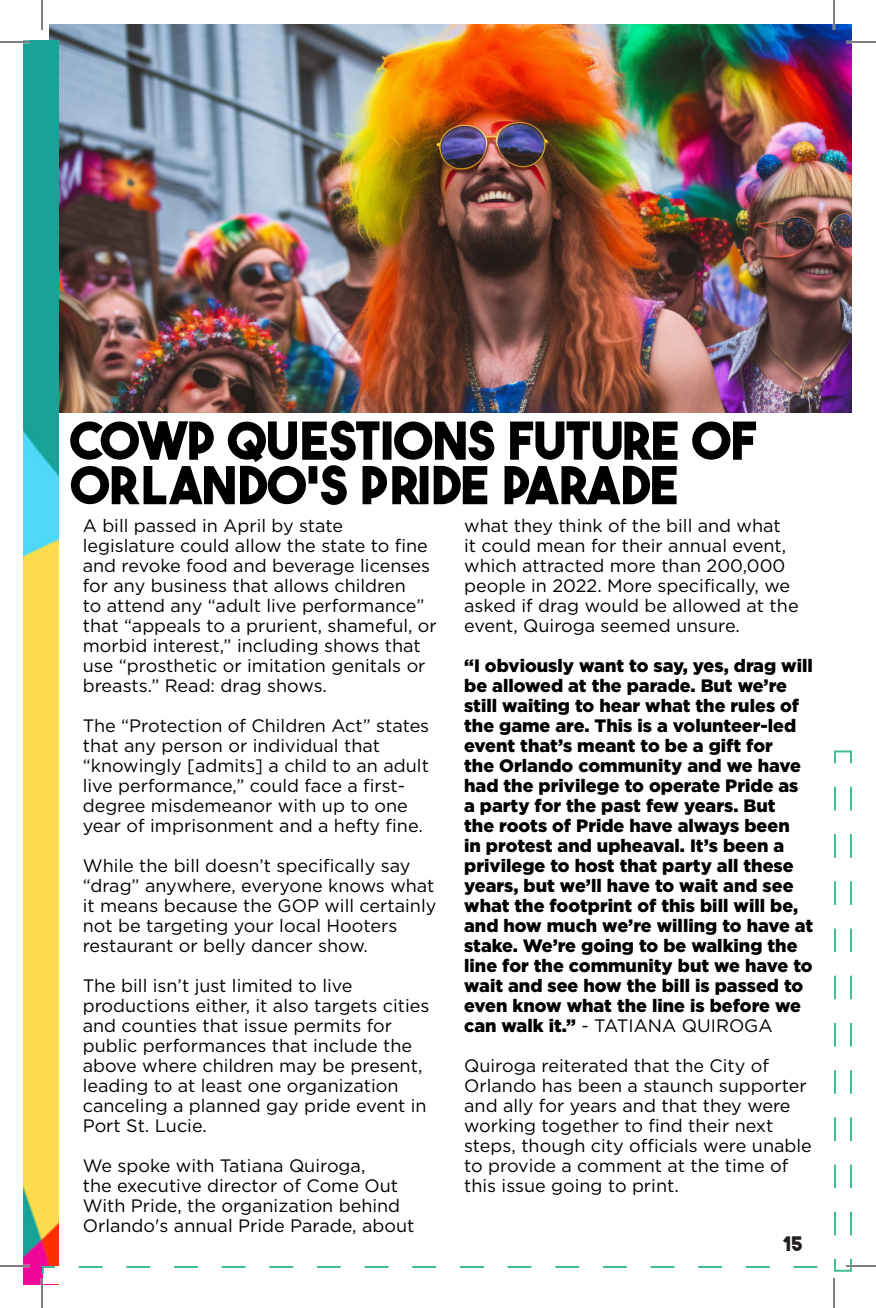
<style>
.page{position:relative;width:876px;height:1308px;background:#fff}
.page>*{position:absolute;margin:0;border:0;box-sizing:border-box;transform-origin:0 0}
.t1{font:700 52px/44.6px "The Bold Font";color:#000}
.t2{font:700 20px "The Bold Font";color:#231f20}
.t3{font:18px/20px "Gotham";color:#000}
.t4{font:900 18px/20px "Gotham";color:#000}
.s1{font-weight:400}
</style>
<div class="page">
<img style="left:49px;top:24px;width:803px;height:388px">
<img style="left:24px;top:41px;width:35px;height:1243px">
<svg style="left:41px;top:749px;width:811px;height:535px"></svg>
<hr style="left:0;top:41px;width:30px;height:2px;background:#fff">
<hr style="left:846px;top:41px;width:30px;height:2px;background:#fff">
<hr style="left:0;top:1265px;width:30px;height:2px;background:#fff">
<hr style="left:846px;top:1265px;width:30px;height:2px;background:#fff">
<hr style="left:41px;top:1278px;width:2px;height:30px;background:#fff">
<hr style="left:833px;top:0;width:2px;height:30px;background:#fff">
<hr style="left:833px;top:1278px;width:2px;height:30px;background:#fff">
<hr style="left:0;top:42px;width:30px;height:1px;background:#000">
<hr style="left:846px;top:42px;width:30px;height:1px;background:#000">
<hr style="left:0;top:1266px;width:30px;height:1px;background:#000">
<hr style="left:846px;top:1266px;width:30px;height:1px;background:#000">
<hr style="left:42px;top:0;width:1px;height:30px;background:#000">
<hr style="left:42px;top:1278px;width:1px;height:30px;background:#000">
<hr style="left:834px;top:0;width:1px;height:30px;background:#000">
<hr style="left:834px;top:1278px;width:1px;height:30px;background:#000">
<p class="t1" style="left:71px;top:415px;width:689px">COWP QUESTIONS FUTURE OF<br>ORLANDO'S PRIDE PARADE</p>
<p class="t3" style="left:83px;top:515px;width:356px">A bill passed in April by state legislature could allow the state to fine and revoke food and beverage licenses for any business that allows children<br>to attend any “adult live performance” that “appeals to a prurient, shameful, or morbid interest,” including shows that use “prosthetic or imitation genitals or breasts.” Read: drag shows.</p>
<p class="t3" style="left:83px;top:715px;width:348px">The “Protection of Children Act” states that any person or individual that “knowingly [admits] a child to an adult live performance,” could face a first&shy;degree misdemeanor with up to one year of imprisonment and a hefty fine.</p>
<p class="t3" style="left:83px;top:855px;width:355px">While the bill doesn’t specifically say “drag” anywhere, everyone knows what it means because the GOP will certainly not be targeting your local Hooters restaurant or belly dancer show.</p>
<p class="t3" style="left:83px;top:975px;width:348px">The bill isn’t just limited to live productions either, it also targets cities and counties that issue permits for public performances that include the above where children may be present, leading to at least one organization canceling a planned gay pride event in Port St. Lucie.</p>
<p class="t3" style="left:83px;top:1155px;width:333px">We spoke with Tatiana Quiroga,<br>the executive director of Come Out With Pride, the organization behind Orlando's annual Pride Parade, about</p>
<p class="t3" style="left:464px;top:515px;width:336px">what they think of the bill and what<br>it could mean for their annual event, which attracted more than 200,000 people in 2022. More specifically, we asked if drag would be allowed at the event, Quiroga seemed unsure.</p>
<p class="t4" style="left:464px;top:655px;width:351px">“I obviously want to say, yes, drag will be allowed at the parade. But we’re still waiting to hear what the rules of the game are. This is a volunteer-led event that’s meant to be a gift for<br>the Orlando community and we have had the privilege to operate Pride as a party for the past few years. But<br>the roots of Pride have always been<br>in protest and upheaval. It’s been a privilege to host that party all these years, but we’ll have to wait and see what the footprint of this bill will be, and how much we’re willing to have at stake. We’re going to be walking the line for the community but we have to wait and see how the bill is passed to even know what the line is before we can walk it.” <span class="s1">- TATIANA QUIROGA</span></p>
<p class="t3" style="left:464px;top:1055px;width:349px">Quiroga reiterated that the City of Orlando has been a staunch supporter and ally for years and that they were working together to find their next steps, though city officials were unable to provide a comment at the time of this issue going to print.</p>
<p class="t2" style="left:782px;top:1231px;width:22px">15</p>
</div>
